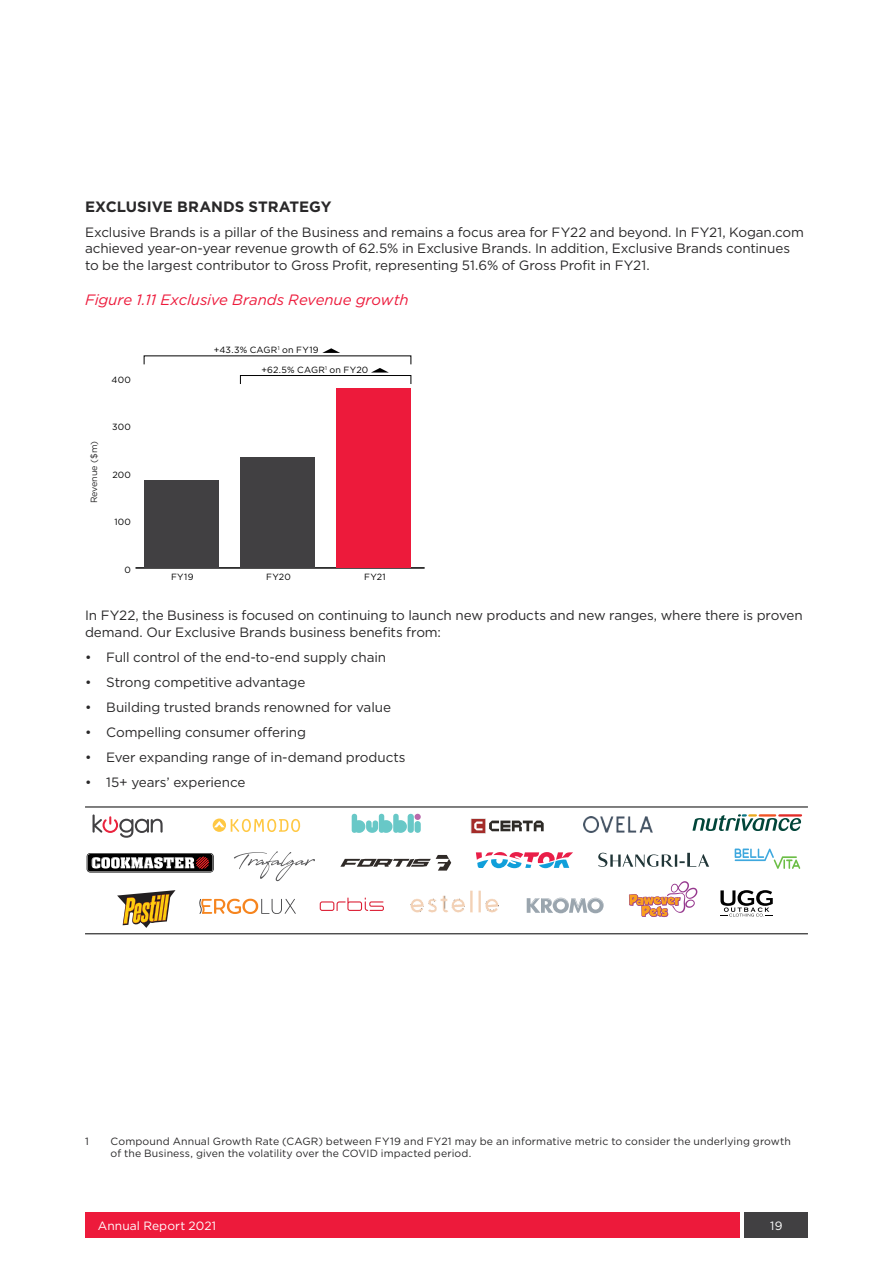
<style>
.page{position:relative;width:893px;height:1263px;background:#fff}
.page>*{position:absolute;margin:0;border:0;box-sizing:border-box;transform-origin:0 0}
.t1{font:italic 15px "Gotham";letter-spacing:-.005em;color:#ed1a3b}
.t2{font:700 15px "Gotham";color:#292829}
.t3{font:13.5px/16.5px "Gotham";letter-spacing:-.01em;color:#292829}
.t4{font:12px "Gotham";letter-spacing:.01em;color:#fff}
.t5{font:10.5px/12px "Gotham";letter-spacing:.01em;color:#292829}
.t6{font:9px "Gotham";letter-spacing:.03em;color:#000}
.t7{font:9px "Gotham";letter-spacing:-.015em;color:#292829}
</style>
<div class="page">
<div style="left:744px;top:1212px;width:64px;height:25px;background:#414042"></div>
<div style="left:85px;top:1212px;width:655px;height:25px;background:#ed1a3b"></div>
<div style="left:240px;top:375px;width:171px;height:9px;border:1px solid #000"></div>
<svg style="left:371px;top:368px;width:18px;height:5px"></svg>
<svg style="left:322px;top:348px;width:18px;height:5px"></svg>
<hr style="left:136px;top:568px;width:289px;height:1px;background:#000">
<div style="left:240px;top:457px;width:75px;height:111px;background:#414042"></div>
<div style="left:337px;top:388px;width:74px;height:180px;background:#ed1a3b"></div>
<div style="left:144px;top:480px;width:74px;height:88px;background:#414042"></div>
<svg style="left:340px;top:855px;width:111px;height:15px"></svg>
<svg style="left:87px;top:853px;width:127px;height:19px"></svg>
<svg style="left:234px;top:851px;width:81px;height:30px"></svg>
<svg style="left:476px;top:852px;width:97px;height:16px"></svg>
<svg style="left:598px;top:853px;width:111px;height:14px"></svg>
<svg style="left:735px;top:848px;width:65px;height:21px"></svg>
<svg style="left:352px;top:814px;width:69px;height:19px"></svg>
<svg style="left:93px;top:814px;width:70px;height:24px"></svg>
<svg style="left:213px;top:818px;width:87px;height:14px"></svg>
<svg style="left:471px;top:818px;width:73px;height:15px"></svg>
<svg style="left:693px;top:814px;width:109px;height:17px"></svg>
<svg style="left:527px;top:898px;width:77px;height:15px"></svg>
<svg style="left:320px;top:897px;width:64px;height:14px"></svg>
<svg style="left:117px;top:890px;width:58px;height:38px"></svg>
<svg style="left:199px;top:899px;width:97px;height:15px"></svg>
<svg style="left:629px;top:881px;width:68px;height:36px"></svg>
<svg style="left:720px;top:890px;width:53px;height:27px"></svg>
<img style="left:410px;top:890px;width:89px;height:23px">
<img style="left:583px;top:816px;width:69px;height:16px">
<hr style="left:85px;top:807px;width:723px;height:1px;background:#000">
<hr style="left:85px;top:933px;width:723px;height:1px;background:#000">
<p class="t2" style="left:85px;top:197px;width:248px">EXCLUSIVE BRANDS STRATEGY</p>
<p class="t3" style="left:85px;top:224px;width:721px">Exclusive Brands is a pillar of the Business and remains a focus area for FY22 and beyond. In FY21, Kogan.com achieved year‑on‑year revenue growth of 62.5% in Exclusive Brands. In addition, Exclusive Brands continues to be the largest contributor to Gross Profit, representing 51.6% of Gross Profit in FY21.</p>
<p class="t1" style="left:85px;top:291px;width:325px">Figure 1.11 Exclusive Brands Revenue growth</p>
<p class="t6" style="left:214px;top:344px;width:106px">+43.3% CAGR<sup>1</sup> on FY19</p>
<p class="t6" style="left:112px;top:374px;width:21px">400</p>
<p class="t7" style="left:88px;top:503px;width:64px;rotate:-90deg">Revenue ($m)</p>
<p class="t6" style="left:112px;top:421px;width:20px">300</p>
<p class="t6" style="left:112px;top:469px;width:20px">200</p>
<p class="t6" style="left:114px;top:516px;width:18px">100</p>
<p class="t6" style="left:125px;top:564px;width:8px">0</p>
<p class="t6" style="left:261px;top:364px;width:109px">+62.5% CAGR<sup>1</sup> on FY20</p>
<p class="t6" style="left:171px;top:571px;width:24px">FY19</p>
<p class="t6" style="left:266px;top:571px;width:26px">FY20</p>
<p class="t6" style="left:364px;top:571px;width:23px">FY21</p>
<p class="t3" style="left:85px;top:607px;width:719px">In FY22, the Business is focused on continuing to launch new products and new ranges, where there is proven demand. Our Exclusive Brands business benefits from:</p>
<p class="t3" style="left:85px;top:649px;width:302px">• Full control of the end‑to‑end supply chain</p>
<p class="t3" style="left:85px;top:674px;width:222px">• Strong competitive advantage</p>
<p class="t3" style="left:85px;top:699px;width:307px">• Building trusted brands renowned for value</p>
<p class="t3" style="left:85px;top:724px;width:222px">• Compelling consumer offering</p>
<p class="t3" style="left:85px;top:749px;width:322px">• Ever expanding range of in-demand products</p>
<p class="t3" style="left:85px;top:774px;width:162px">• 15+ years’ experience</p>
<p class="t5" style="left:85px;top:1135px;width:5px">1</p>
<p class="t5" style="left:111px;top:1135px;width:682px">Compound Annual Growth Rate (CAGR) between FY19 and FY21 may be an informative metric to consider the underlying growth of the Business, given the volatility over the COVID impacted period.</p>
<p class="t4" style="left:98px;top:1218px;width:120px">Annual Report 2021</p>
<p class="t4" style="left:770px;top:1218px;width:14px">19</p>
</div>
